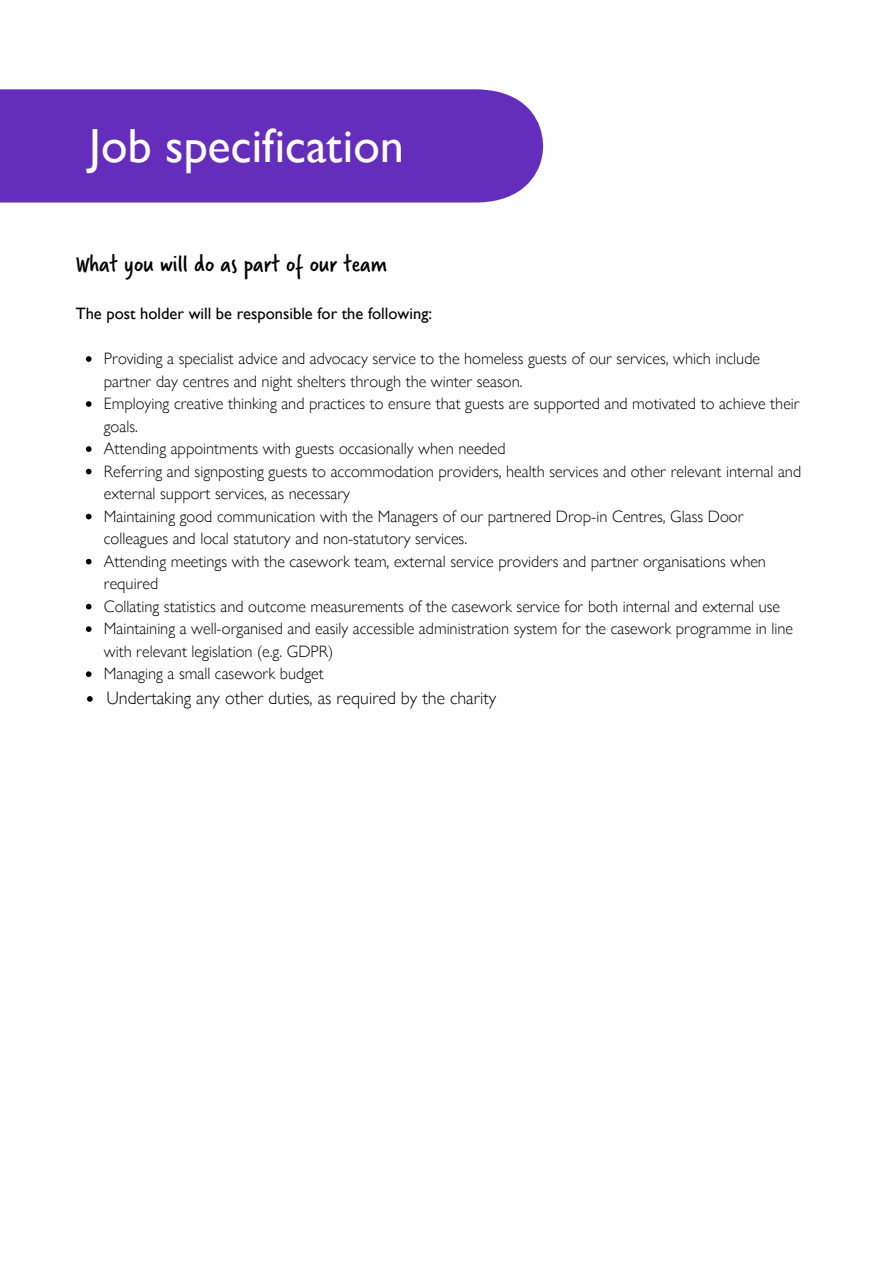
<style>
.page{position:relative;width:894px;height:1264px;background:#fff}
.page>*{position:absolute;margin:0;border:0;box-sizing:border-box;transform-origin:0 0}
.t1{font:47.85px "Gill Sans Nova";color:#fff}
.t2{font:25.5px "Verveine";color:#000}
.t3{font:300 18px "Gill Sans Nova";color:#000}
.t4{font:300 16.5px/22.5px "Gill Sans Nova";color:#000}
.t5{font:16.5px "Gill Sans";color:#000}
</style>
<div class="page">
<div style="left:0;top:89px;width:543px;height:113px;background:#642dbb"></div>
<svg style="left:86px;top:356px;width:5px;height:6px"></svg>
<svg style="left:86px;top:401px;width:5px;height:6px"></svg>
<svg style="left:86px;top:446px;width:5px;height:6px"></svg>
<svg style="left:86px;top:469px;width:5px;height:5px"></svg>
<svg style="left:86px;top:514px;width:5px;height:5px"></svg>
<svg style="left:86px;top:559px;width:5px;height:5px"></svg>
<svg style="left:86px;top:604px;width:5px;height:5px"></svg>
<svg style="left:86px;top:626px;width:5px;height:6px"></svg>
<svg style="left:86px;top:671px;width:5px;height:6px"></svg>
<svg style="left:87px;top:696px;width:6px;height:5px"></svg>
<h1 class="t1" style="left:89px;top:114px;width:316px">Job specification</h1>
<h2 class="t2" style="left:76px;top:246px;width:313px">What you will do as part of our team</h2>
<p class="t5" style="left:76px;top:304px;width:357px">The post holder will be responsible for the following:</p>
<p class="t4" style="left:104px;top:347px;width:657px">Providing a specialist advice and advocacy service to the homeless guests of our services, which include partner day centres and night shelters through the winter season.</p>
<p class="t4" style="left:104px;top:392px;width:697px">Employing creative thinking and practices to ensure that guests are supported and motivated to achieve their goals.</p>
<p class="t4" style="left:104px;top:437px;width:403px">Attending appointments with guests occasionally when needed</p>
<p class="t4" style="left:104px;top:459px;width:698px">Referring and signposting guests to accommodation providers, health services and other relevant internal and external support services, as necessary</p>
<p class="t4" style="left:104px;top:504px;width:641px">Maintaining good communication with the Managers of our partnered Drop-in Centres, Glass Door colleagues and local statutory and non-statutory services.</p>
<p class="t4" style="left:104px;top:549px;width:663px">Attending meetings with the casework team, external service providers and partner organisations when required</p>
<p class="t4" style="left:104px;top:594px;width:677px">Collating statistics and outcome measurements of the casework service for both internal and external use</p>
<p class="t4" style="left:104px;top:617px;width:690px">Maintaining a well-organised and easily accessible administration system for the casework programme in line with relevant legislation (e.g. GDPR)</p>
<p class="t4" style="left:104px;top:662px;width:221px">Managing a small casework budget</p>
<p class="t3" style="left:106px;top:686px;width:391px">Undertaking any other duties, as required by the charity</p>
</div>
